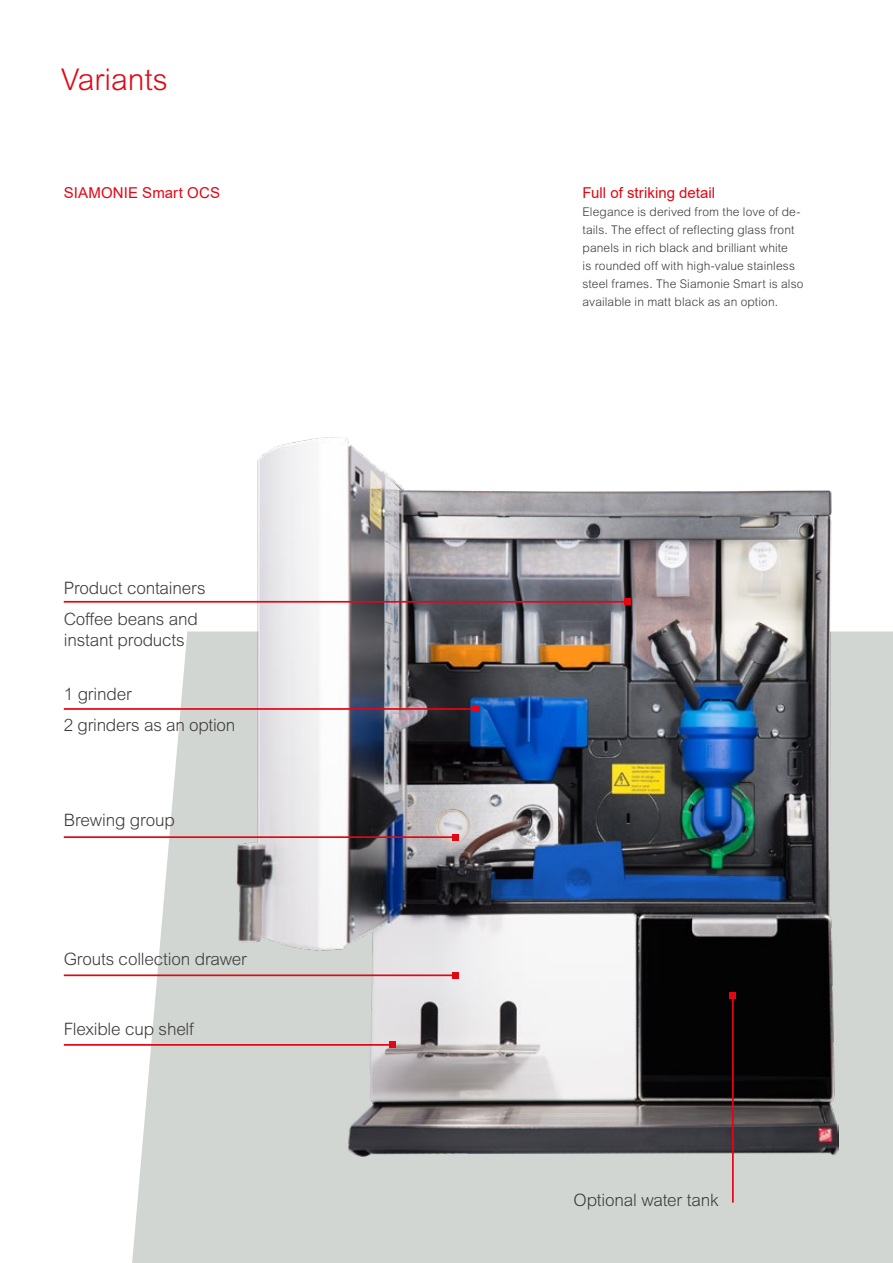
<style>
.page{position:relative;width:893px;height:1263px;background:#fff}
.page>*{position:absolute;margin:0;border:0;box-sizing:border-box;transform-origin:0 0}
.t1{font:300 30px "Arial MT Pro";color:#e30613}
.t2{font:300 17.1px/30.8px "Arial MT Pro";letter-spacing:-.01em;color:#3c3c3b}
.t3{font:15px "Arial";letter-spacing:.005em;color:#e30613}
.t4{font:300 12px/18px "Arial MT Pro";letter-spacing:.01em;color:#3c3c3b}
</style>
<div class="page">
<svg style="left:132px;top:631px;width:761px;height:632px;background:#d6dad7"></svg>
<img style="left:237px;top:437px;width:602px;height:719px">
<hr style="left:64px;top:1044px;width:328px;height:2px;background:#e30613">
<div style="left:389px;top:1041px;width:6px;height:7px;background:#e30613"></div>
<hr style="left:64px;top:836px;width:391px;height:2px;background:#e30613">
<div style="left:452px;top:834px;width:7px;height:6px;background:#e30613"></div>
<hr style="left:732px;top:996px;width:2px;height:206px;background:#e30613">
<div style="left:729px;top:992px;width:7px;height:7px;background:#e30613"></div>
<hr style="left:64px;top:601px;width:564px;height:2px;background:#e30613">
<div style="left:624px;top:598px;width:7px;height:7px;background:#e30613"></div>
<hr style="left:64px;top:974px;width:391px;height:2px;background:#e30613">
<div style="left:452px;top:972px;width:7px;height:7px;background:#e30613"></div>
<hr style="left:64px;top:708px;width:412px;height:2px;background:#e30613">
<div style="left:472px;top:705px;width:7px;height:7px;background:#e30613"></div>
<h1 class="t1" style="left:61px;top:61px;width:108px">Variants</h1>
<p class="t3" style="left:64px;top:182px;width:158px">SIAMONIE Smart OCS</p>
<h2 class="t2" style="left:64px;top:573px;width:144px">Product containers<br>Coffee beans and</h2>
<h2 class="t2" style="left:64px;top:625px;width:122px">instant products</h2>
<h2 class="t2" style="left:64px;top:679px;width:173px">1 grinder<br>2 grinders as an option</h2>
<h2 class="t2" style="left:64px;top:805px;width:113px">Brewing group</h2>
<h2 class="t2" style="left:64px;top:944px;width:185px">Grouts collection drawer</h2>
<h2 class="t2" style="left:64px;top:1014px;width:132px">Flexible cup shelf</h2>
<p class="t3" style="left:583px;top:182px;width:134px">Full of striking detail</p>
<p class="t4" style="left:583px;top:203px;width:222px">Elegance is derived from the love of de&shy;tails. The effect of reflecting glass front panels in rich black and brilliant white<br>is rounded off with high-value stainless steel frames. The Siamonie Smart is also available in matt black as an option.</p>
<h2 class="t2" style="left:574px;top:1185px;width:147px">Optional water tank</h2>
</div>
